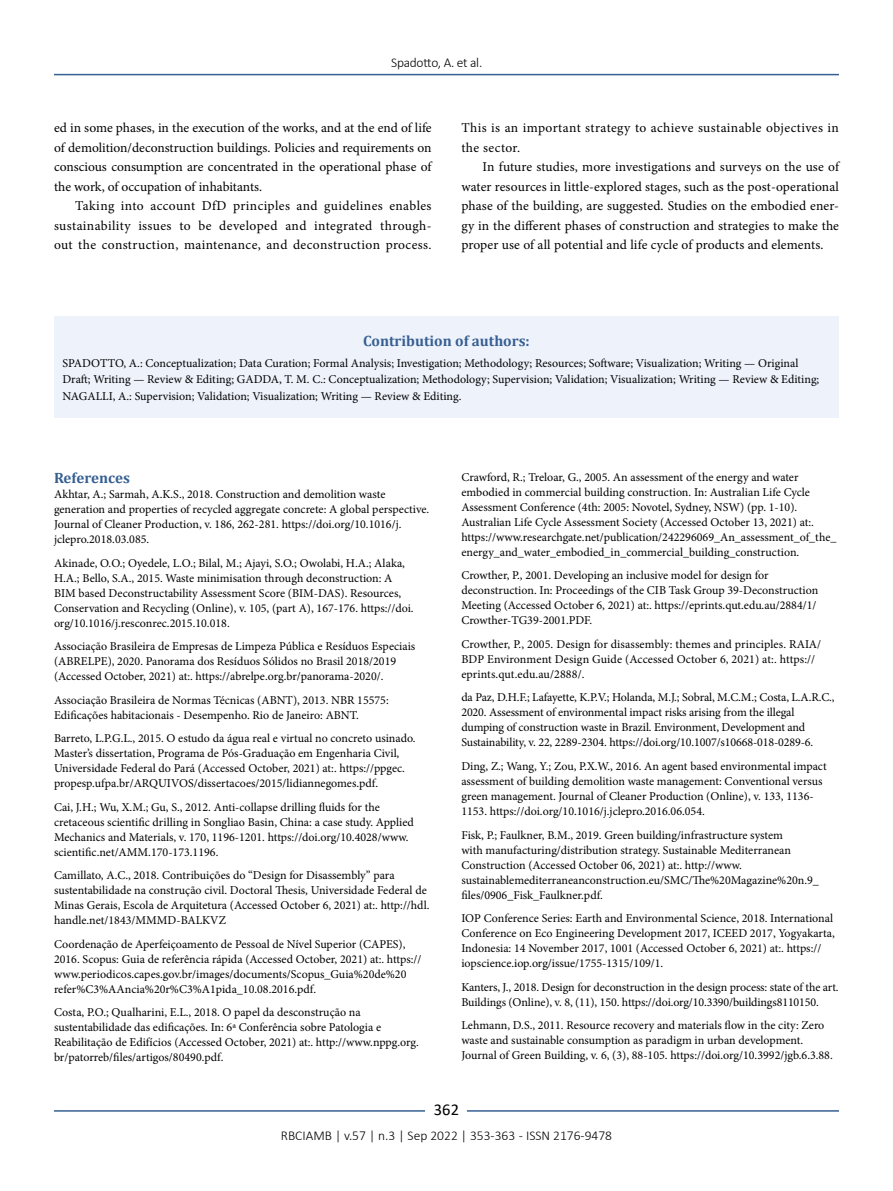
<style>
.page{position:relative;width:893px;height:1191px;background:#fff}
.page>*{position:absolute;margin:0;border:0;box-sizing:border-box;transform-origin:0 0}
.t1{font:16.5px "Calibri";color:#000}
.t2{font:700 15px "Cambria";color:#365f92}
.t3{font:13.5px/19.5px "Minion Pro";letter-spacing:.02em;color:#000;text-align:justify}
.t4{font:300 13.5px "Calibri";color:#000}
.t5{font:300 13.5px "Calibri";letter-spacing:-.02em;color:#000}
.t6{font:12px/15px "Minion Pro";color:#000}
</style>
<div class="page">
<hr style="left:54px;top:74px;width:785px;height:1px;background:#365f92">
<hr style="left:54px;top:1110px;width:785px;height:1px;background:#365f92">
<div style="left:426px;top:1096px;width:41px;height:26px;background:#fff"></div>
<div style="left:54px;top:316px;width:785px;height:102px;background:#eef2fb"></div>
<p class="t5" style="left:391px;top:54px;width:93px">Spadotto, A. et al.</p>
<p class="t3" style="left:54px;top:118px;width:379px">ed in some phases, in the execution of the works, and at the end of life of demolition/deconstruction buildings. Policies and requirements on conscious consumption are concentrated in the operational phase of the work, of occupation of inhabitants.</p>
<p class="t3" style="left:54px;top:196px;width:379px;text-indent:21px">Taking into account DfD principles and guidelines enables sustainability issues to be developed and integrated through&shy;out the construction, maintenance, and deconstruction process.</p>
<p class="t3" style="left:461px;top:118px;width:379px">This is an important strategy to achieve sustainable objectives in the sector.</p>
<p class="t3" style="left:461px;top:157px;width:379px;text-indent:21px">In future studies, more investigations and surveys on the use of water resources in little-explored stages, such as the post-operational phase of the building, are suggested. Studies on the embodied ener&shy;gy in the different phases of construction and strategies to make the proper use of all potential and life cycle of products and elements.</p>
<p class="t2" style="left:363px;top:330px;width:168px">Contribution of authors:</p>
<p class="t6" style="left:63px;top:354px;width:758px;line-height:16.5px">SPADOTTO, A.: Conceptualization; Data Curation; Formal Analysis; Investigation; Methodology; Resources; Software; Visualization; Writing — Original<br>Draft; Writing — Review &amp; Editing; GADDA, T. M. C.: Conceptualization; Methodology; Supervision; Validation; Visualization; Writing — Review &amp; Editing;<br>NAGALLI, A.: Supervision; Validation; Visualization; Writing — Review &amp; Editing.</p>
<p class="t2" style="left:54px;top:467px;width:77px">References</p>
<p class="t6" style="left:54px;top:487px;width:377px">Akhtar, A.; Sarmah, A.K.S., 2018. Construction and demolition waste generation and properties of recycled aggregate concrete: A global perspective.<br>Journal of Cleaner Production, v. 186, 262-281. https://doi.org/10.1016/j. jclepro.2018.03.085.</p>
<p class="t6" style="left:54px;top:555px;width:361px">Akinade, O.O.; Oyedele, L.O.; Bilal, M.; Ajayi, S.O.; Owolabi, H.A.; Alaka, H.A.; Bello, S.A., 2015. Waste minimisation through deconstruction: A BIM based Deconstructability Assessment Score (BIM-DAS). Resources, Conservation and Recycling (Online), v. 105, (part A), 167-176. https://doi. org/10.1016/j.resconrec.2015.10.018.</p>
<p class="t6" style="left:54px;top:639px;width:363px">Associação Brasileira de Empresas de Limpeza Pública e Resíduos Especiais (ABRELPE), 2020. Panorama dos Resíduos Sólidos no Brasil 2018/2019 (Accessed October, 2021) at:. https://abrelpe.org.br/panorama-2020/.</p>
<p class="t6" style="left:54px;top:692px;width:336px">Associação Brasileira de Normas Técnicas (ABNT), 2013. NBR 15575:<br>Edificações habitacionais - Desempenho. Rio de Janeiro: ABNT.</p>
<p class="t6" style="left:54px;top:731px;width:363px">Barreto, L.P.G.L., 2015. O estudo da água real e virtual no concreto usinado.<br>Master’s dissertation, Programa de Pós-Graduação em Engenharia Civil, Universidade Federal do Pará (Accessed October, 2021) at:. https://ppgec. propesp.ufpa.br/ARQUIVOS/dissertacoes/2015/lidiannegomes.pdf.</p>
<p class="t6" style="left:54px;top:799px;width:361px">Cai, J.H.; Wu, X.M.; Gu, S., 2012. Anti-collapse drilling fluids for the cretaceous scientific drilling in Songliao Basin, China: a case study. Applied Mechanics and Materials, v. 170, 1196-1201. https://doi.org/10.4028/www. scientific.net/AMM.170-173.1196.</p>
<p class="t6" style="left:54px;top:868px;width:377px">Camillato, A.C., 2018. Contribuições do “Design for Disassembly” para sustentabilidade na construção civil. Doctoral Thesis, Universidade Federal de Minas Gerais, Escola de Arquitetura (Accessed October 6, 2021) at:. http://hdl. handle.net/1843/MMMD-BALKVZ</p>
<p class="t6" style="left:54px;top:936px;width:369px">Coordenação de Aperfeiçoamento de Pessoal de Nível Superior (CAPES), 2016. Scopus: Guia de referência rápida (Accessed October, 2021) at:. https:// www.periodicos.capes.gov.br/images/documents/Scopus_Guia%20de%20 refer%C3%AAncia%20r%C3%A1pida_10.08.2016.pdf.</p>
<p class="t6" style="left:54px;top:1005px;width:366px">Costa, P.O.; Qualharini, E.L., 2018. O papel da desconstrução na sustentabilidade das edificações. In: 6ª Conferência sobre Patologia e Reabilitação de Edifícios (Accessed October, 2021) at:. http://www.nppg.org. br/patorreb/files/artigos/80490.pdf.</p>
<p class="t6" style="left:461px;top:469px;width:377px">Crawford, R.; Treloar, G., 2005. An assessment of the energy and water embodied in commercial building construction. In: Australian Life Cycle Assessment Conference (4th: 2005: Novotel, Sydney, NSW) (pp. 1-10).<br>Australian Life Cycle Assessment Society (Accessed October 13, 2021) at:. https://www.researchgate.net/publication/242296069_An_assessment_of_the_ energy_and_water_embodied_in_commercial_building_construction.</p>
<p class="t6" style="left:461px;top:568px;width:358px">Crowther, P., 2001. Developing an inclusive model for design for deconstruction. In: Proceedings of the CIB Task Group 39-Deconstruction Meeting (Accessed October 6, 2021) at:. https://eprints.qut.edu.au/2884/1/ Crowther-TG39-2001.PDF.</p>
<p class="t6" style="left:461px;top:636px;width:361px">Crowther, P., 2005. Design for disassembly: themes and principles. RAIA/<br>BDP Environment Design Guide (Accessed October 6, 2021) at:. https:// eprints.qut.edu.au/2888/.</p>
<p class="t6" style="left:461px;top:690px;width:375px">da Paz, D.H.F.; Lafayette, K.P.V.; Holanda, M.J.; Sobral, M.C.M.; Costa, L.A.R.C., 2020. Assessment of environmental impact risks arising from the illegal dumping of construction waste in Brazil. Environment, Development and Sustainability, v. 22, 2289-2304. https://doi.org/10.1007/s10668-018-0289-6.</p>
<p class="t6" style="left:461px;top:758px;width:367px">Ding, Z.; Wang, Y.; Zou, P.X.W., 2016. An agent based environmental impact assessment of building demolition waste management: Conventional versus green management. Journal of Cleaner Production (Online), v. 133, 1136- 1153. https://doi.org/10.1016/j.jclepro.2016.06.054.</p>
<p class="t6" style="left:461px;top:827px;width:359px">Fisk, P.; Faulkner, B.M., 2019. Green building/infrastructure system<br>with manufacturing/distribution strategy. Sustainable Mediterranean Construction (Accessed October 06, 2021) at:. http://www. sustainablemediterraneanconstruction.eu/SMC/The%20Magazine%20n.9_ files/0906_Fisk_Faulkner.pdf.</p>
<p class="t6" style="left:461px;top:910px;width:375px">IOP Conference Series: Earth and Environmental Science, 2018. International Conference on Eco Engineering Development 2017, ICEED 2017, Yogyakarta, Indonesia: 14 November 2017, 1001 (Accessed October 6, 2021) at:. https:// iopscience.iop.org/issue/1755-1315/109/1.</p>
<p class="t6" style="left:461px;top:979px;width:379px">Kanters, J., 2018. Design for deconstruction in the design process: state of the art.<br>Buildings (Online), v. 8, (11), 150. https://doi.org/10.3390/buildings8110150.</p>
<p class="t6" style="left:461px;top:1017px;width:373px">Lehmann, D.S., 2011. Resource recovery and materials flow in the city: Zero waste and sustainable consumption as paradigm in urban development.<br>Journal of Green Building, v. 6, (3), 88-105. https://doi.org/10.3992/jgb.6.3.88.</p>
<h1 class="t1" style="left:434px;top:1098px;width:27px">362</h1>
<p class="t4" style="left:281px;top:1126px;width:333px">RBCIAMB | v.57 | n.3 | Sep 2022 | 353-363 - ISSN 2176-9478</p>
</div>
